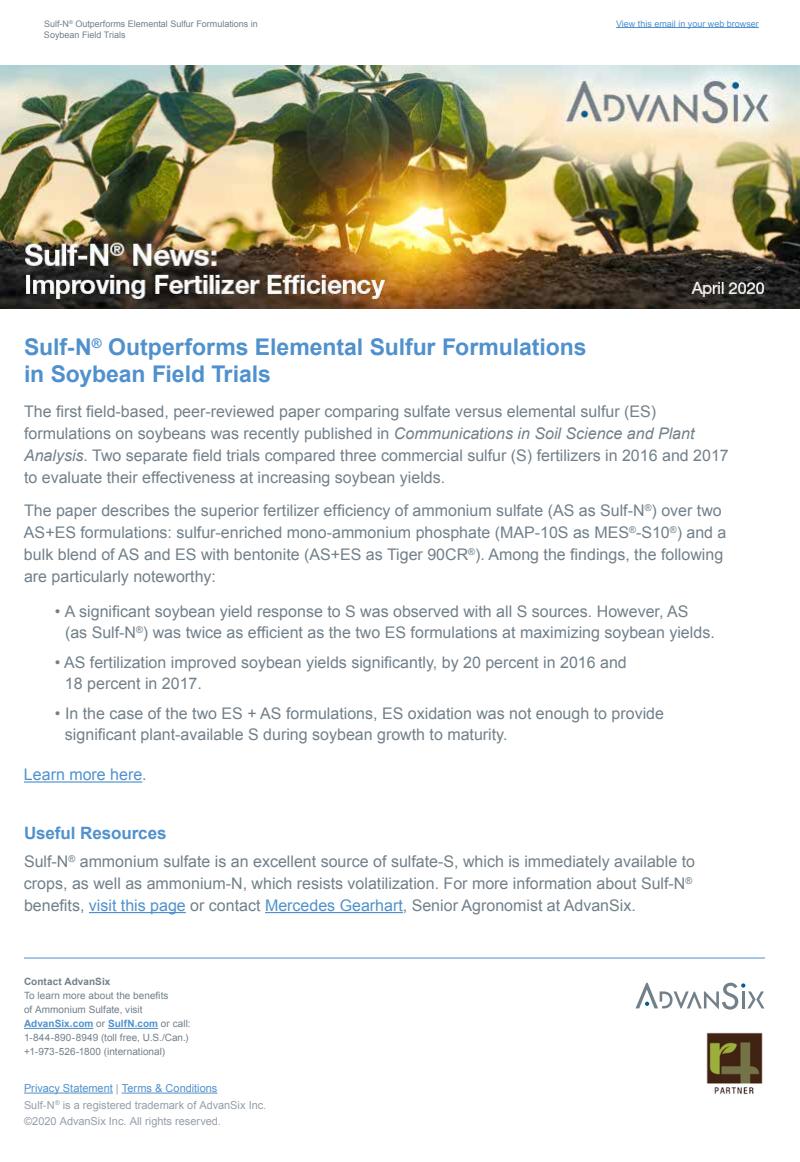
<style>
.page{position:relative;width:800px;height:1162px;background:#fff}
.page>*{position:absolute;margin:0;border:0;box-sizing:border-box;transform-origin:0 0}
.t1{font:700 23px/27px "Arial";letter-spacing:-.005em;color:#5091cd}
.t2{font:700 17px "Arial";letter-spacing:-.005em;color:#5091cd}
.t3{font:16px/22px "Arial";color:#72808a}
.t4{font:16px "Arial";color:#5091cd}
.t5{font:11px/17px "Arial";color:#959fa8}
.t6{font:10px/14px "Arial";letter-spacing:.005em;color:#72808a}
.t7{font:700 10px "Arial";letter-spacing:.005em;color:#72808a}
.t8{font:9px/11px "Arial";color:#72808a}
.t9{font:9px "Arial";color:#5091cd}
.s1{font-style:italic}
.s2{color:#72808a}
.s3{color:#5091cd}
.s4{font-weight:700;color:#5091cd}
</style>
<div class="page">
<hr style="left:24px;top:781px;width:118px;height:1px;background:#5091cd">
<hr style="left:616px;top:27px;width:143px;height:1px;background:#5091cd">
<hr style="left:89px;top:911px;width:97px;height:2px;background:#5091cd">
<hr style="left:265px;top:911px;width:138px;height:2px;background:#5091cd">
<img style="left:0;top:65px;width:800px;height:243px">
<svg style="left:636px;top:982px;width:129px;height:27px"></svg>
<hr style="left:24px;top:957px;width:741px;height:1px;background:#5091cd">
<hr style="left:24px;top:1027px;width:70px;height:1px;background:#5091cd">
<hr style="left:108px;top:1027px;width:50px;height:1px;background:#5091cd">
<hr style="left:24px;top:1092px;width:89px;height:1px;background:#5091cd">
<hr style="left:122px;top:1092px;width:95px;height:1px;background:#5091cd">
<img style="left:706px;top:1032px;width:57px;height:63px">
<p class="t8" style="left:44px;top:18px;width:215px">Sulf-N<sup>®</sup> Outperforms Elemental Sulfur Formulations in<br>Soybean Field Trials</p>
<p class="t9" style="left:616px;top:17px;width:144px">View this email in your web browser</p>
<h1 class="t1" style="left:24px;top:334px;width:564px">Sulf-N<sup>®</sup> Outperforms Elemental Sulfur Formulations in Soybean Field Trials</h1>
<p class="t3" style="left:24px;top:400px;width:706px">The first field-based, peer-reviewed paper comparing sulfate versus elemental sulfur (ES) formulations on soybeans was recently published in <span class="s1">Communications in Soil Science and Plant Analysis</span>. Two separate field trials compared three commercial sulfur (S) fertilizers in 2016 and 2017 to evaluate their effectiveness at increasing soybean yields.</p>
<p class="t3" style="left:24px;top:499px;width:704px">The paper describes the superior fertilizer efficiency of ammonium sulfate (AS as Sulf-N<sup>®</sup>) over two AS+ES formulations: sulfur-enriched mono-ammonium phosphate (MAP-10S as MES<sup>®</sup>-S10<sup>®</sup>) and a bulk blend of AS and ES with bentonite (AS+ES as Tiger 90CR<sup>®</sup>). Among the findings, the following are particularly noteworthy:</p>
<p class="t3" style="left:65px;top:601px;width:651px;line-height:21px;text-indent:-10px">• A significant soybean yield response to S was observed with all S sources. However, AS<br>(as Sulf-N<sup>®</sup>) was twice as efficient as the two ES formulations at maximizing soybean yields.</p>
<p class="t3" style="left:65px;top:652px;width:563px;line-height:21px;text-indent:-10px">• AS fertilization improved soybean yields significantly, by 20 percent in 2016 and<br>18 percent in 2017.</p>
<p class="t3" style="left:65px;top:703px;width:601px;line-height:21px;text-indent:-10px">• In the case of the two ES + AS formulations, ES oxidation was not enough to provide significant plant-available S during soybean growth to maturity.</p>
<p class="t4" style="left:24px;top:764px;width:124px">Learn more here<span class="s2">.</span></p>
<p class="t2" style="left:24px;top:821px;width:144px">Useful Resources</p>
<p class="t3" style="left:24px;top:850px;width:673px">Sulf-N<sup>®</sup> ammonium sulfate is an excellent source of sulfate-S, which is immediately available to crops, as well as ammonium-N, which resists volatilization. For more information about Sulf-N<sup>® </sup>benefits, <span class="s3">visit this page</span> or contact <span class="s3">Mercedes Gearhart</span>, Senior Agronomist at AdvanSix.</p>
<p class="t7" style="left:24px;top:975px;width:88px">Contact AdvanSix</p>
<p class="t6" style="left:24px;top:988px;width:168px">To learn more about the benefits<br>of Ammonium Sulfate, visit <span class="s4">AdvanSix.com</span> or <span class="s4">SulfN.com</span> or call:<br>1-844-890-8949 (toll free, U.S./Can.) +1-973-526-1800 (international)</p>
<p class="t5" style="left:24px;top:1079px;width:244px"><span class="s3">Privacy Statement</span> | <span class="s3">Terms &amp; Conditions<br></span>Sulf-N<sup>®</sup> is a registered trademark of AdvanSix Inc.</p>
<p class="t5" style="left:24px;top:1112px;width:198px">©2020 AdvanSix Inc. All rights reserved.</p>
</div>
